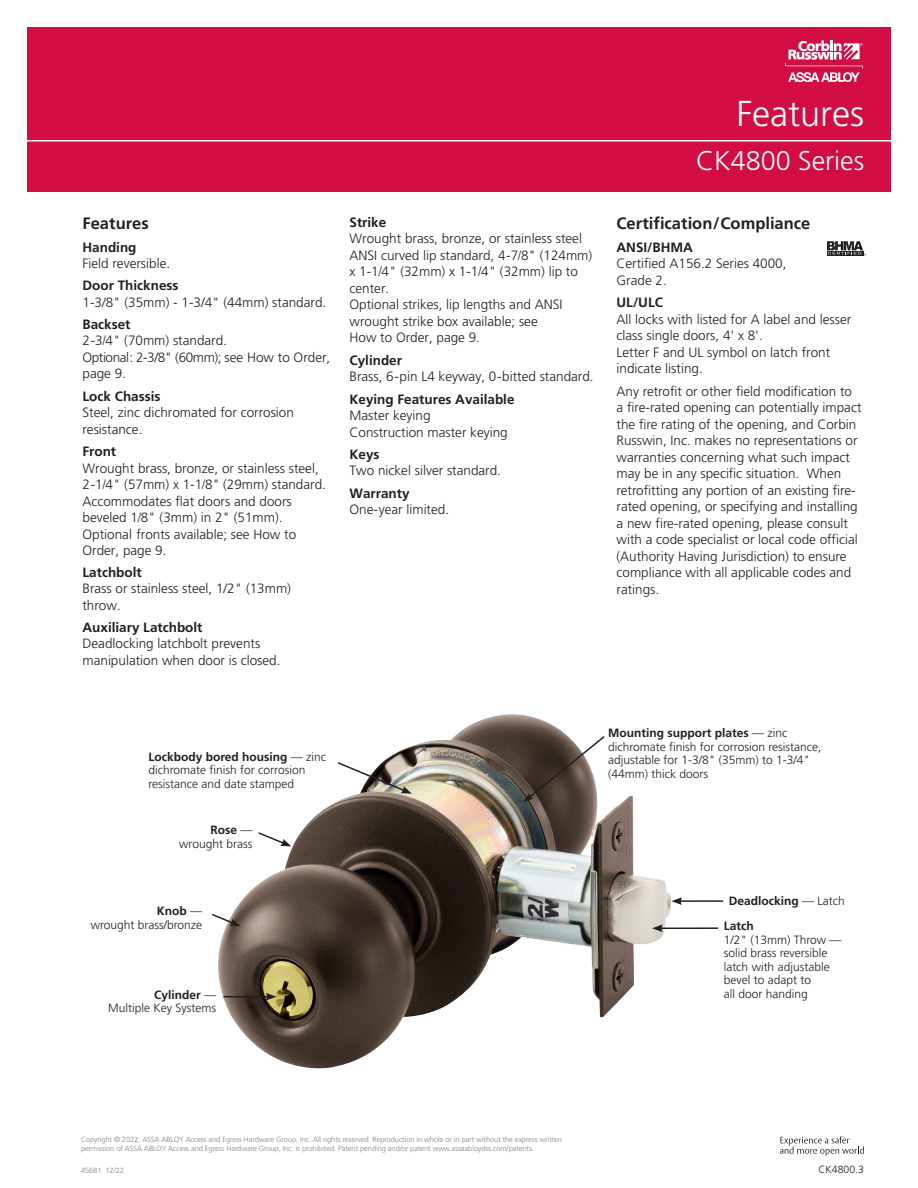
<style>
.page{position:relative;width:918px;height:1188px;background:#fff}
.page>*{position:absolute;margin:0;border:0;box-sizing:border-box;transform-origin:0 0}
.t1{font:300 36px "Frutiger LT Pro";color:#fff}
.t2{font:300 27px "Frutiger LT Pro";color:#fff}
.t3{font:700 16.5px "Frutiger LT Pro";color:#231f20}
.t4{font:300 13.5px/16.5px "Frutiger LT Pro";color:#231f20}
.Feature{font:700 13.5px "Frutiger LT Pro";color:#231f20}
.Bulleted_Text_8pt{font:300 12px/13.5px "Frutiger LT Pro";color:#231f20}
.Caption__Art{font:300 12px/13.5px "Frutiger LT Pro";color:#231f20}
.Bulleted_Text_8pt-2{font:700 12px "Frutiger LT Pro";color:#231f20}
.t5{font:300 10.5px "Frutiger LT Pro";color:#231f20}
.t6{font:300 7.5px/9px "Frutiger LT Pro";letter-spacing:-.01em;color:#808285}
.s1{font-weight:700}
.s2{font-weight:300}
</style>
<div class="page">
<div style="left:27px;top:27px;width:864px;height:165px;background:#d20d44"></div>
<hr style="left:16px;top:140px;width:890px;height:2px;background:#fff">
<svg style="left:785px;top:40px;width:78px;height:42px"></svg>
<svg style="left:780px;top:1136px;width:84px;height:20px"></svg>
<svg style="left:827px;top:241px;width:39px;height:15px"></svg>
<img style="left:218px;top:714px;width:453px;height:354px">
<hr style="left:660px;top:927px;width:58px;height:2px;background:#231f20">
<svg style="left:652px;top:924px;width:11px;height:8px"></svg>
<svg style="left:523px;top:735px;width:83px;height:67px"></svg>
<svg style="left:336px;top:761px;width:76px;height:33px"></svg>
<svg style="left:257px;top:831px;width:34px;height:15px"></svg>
<svg style="left:212px;top:912px;width:28px;height:14px"></svg>
<hr style="left:223px;top:996px;width:45px;height:1px;background:#231f20">
<svg style="left:266px;top:993px;width:10px;height:8px"></svg>
<hr style="left:680px;top:900px;width:43px;height:2px;background:#231f20">
<svg style="left:671px;top:897px;width:11px;height:8px"></svg>
<p class="t3" style="left:82px;top:214px;width:68px">Features</p>
<p class="Feature" style="left:82px;top:239px;width:55px">Handing</p>
<p class="t4" style="left:82px;top:255px;width:89px">Field reversible.</p>
<p class="Feature" style="left:82px;top:277px;width:97px">Door Thickness</p>
<p class="t4" style="left:82px;top:294px;width:245px">1-3/8" (35mm) - 1-3/4" (44mm) standard.</p>
<p class="Feature" style="left:82px;top:316px;width:50px">Backset</p>
<p class="t4" style="left:82px;top:332px;width:249px">2-3/4" (70mm) standard.<br>Optional: 2-3/8" (60mm); see How to Order, page 9.</p>
<p class="Feature" style="left:82px;top:388px;width:79px">Lock Chassis</p>
<p class="t4" style="left:82px;top:404px;width:213px">Steel, zinc dichromated for corrosion resistance.</p>
<p class="Feature" style="left:82px;top:443px;width:35px">Front</p>
<p class="t4" style="left:82px;top:460px;width:238px">Wrought brass, bronze, or stainless steel,</p>
<p class="t4" style="left:82px;top:476px;width:245px">2-1/4" (57mm) x 1-1/8" (29mm) standard.<br>Accommodates flat doors and doors beveled 1/8" (3mm) in 2" (51mm).<br>Optional fronts available; see How to<br>Order, page 9.</p>
<p class="Feature" style="left:82px;top:564px;width:61px">Latchbolt</p>
<p class="t4" style="left:82px;top:581px;width:210px">Brass or stainless steel, 1/2" (13mm) throw.</p>
<p class="Feature" style="left:82px;top:619px;width:122px">Auxiliary Latchbolt</p>
<p class="t4" style="left:82px;top:635px;width:200px">Deadlocking latchbolt prevents manipulation when door is closed.</p>
<p class="Feature" style="left:350px;top:214px;width:38px">Strike</p>
<p class="t4" style="left:350px;top:231px;width:244px">Wrought brass, bronze, or stainless steel ANSI curved lip standard, 4-7/8" (124mm) x 1-1/4" (32mm) x 1-1/4" (32mm) lip to center.<br>Optional strikes, lip lengths and ANSI wrought strike box available; see</p>
<p class="t4" style="left:350px;top:330px;width:132px">How to Order, page 9.</p>
<p class="Feature" style="left:350px;top:352px;width:54px">Cylinder</p>
<p class="t4" style="left:350px;top:369px;width:246px">Brass, 6-pin L4 keyway, 0-bitted standard.</p>
<p class="Feature" style="left:350px;top:391px;width:167px">Keying Features Available</p>
<p class="t4" style="left:350px;top:408px;width:160px">Master keying<br>Construction master keying</p>
<p class="Feature" style="left:350px;top:446px;width:32px">Keys</p>
<p class="t4" style="left:350px;top:463px;width:153px">Two nickel silver standard.</p>
<p class="t4" style="left:350px;top:485px;width:101px"><span class="s1">Warranty<br></span>One-year limited.</p>
<p class="t1" style="left:736px;top:93px;width:129px">Features</p>
<p class="t2" style="left:696px;top:144px;width:170px">CK4800 Series</p>
<p class="t3" style="left:617px;top:214px;width:195px">Certification/Compliance</p>
<p class="Feature" style="left:617px;top:239px;width:78px">ANSI/BHMA</p>
<p class="t4" style="left:617px;top:255px;width:172px">Certified A156.2 Series 4000,<br>Grade 2.</p>
<p class="Feature" style="left:617px;top:294px;width:48px">UL/ULC</p>
<p class="t4" style="left:617px;top:311px;width:236px">All locks with listed for A label and lesser class single doors, 4' x 8'.</p>
<p class="t4" style="left:617px;top:344px;width:215px">Letter F and UL symbol on latch front indicate listing.</p>
<p class="t4" style="left:617px;top:383px;width:247px">Any retrofit or other field modification to a fire-rated opening can potentially impact the fire rating of the opening, and Corbin Russwin, Inc. makes no representations or warranties concerning what such impact may be in any specific situation. When retrofitting any portion of an existing fire&shy;rated opening, or specifying and installing a new fire-rated opening, please consult with a code specialist or local code official (Authority Having Jurisdiction) to ensure compliance with all applicable codes and ratings.</p>
<p class="Bulleted_Text_8pt" style="left:148px;top:750px;width:179px"><span class="s1">Lockbody bored housing</span> — zinc dichromate finish for corrosion resistance and date stamped</p>
<p class="Bulleted_Text_8pt-2" style="left:210px;top:823px;width:43px">Rose <span class="s2">—</span></p>
<p class="Bulleted_Text_8pt" style="left:179px;top:837px;width:75px">wrought brass</p>
<p class="Bulleted_Text_8pt" style="left:91px;top:904px;width:113px;text-align:right"><span class="s1">Knob</span> —<br>wrought brass/bronze</p>
<p class="Bulleted_Text_8pt-2" style="left:154px;top:988px;width:64px">Cylinder <span class="s2">—</span></p>
<p class="Bulleted_Text_8pt" style="left:108px;top:1002px;width:109px">Multiple Key Systems</p>
<p class="Bulleted_Text_8pt" style="left:608px;top:726px;width:215px"><span class="s1">Mounting support plates</span> — zinc dichromate finish for corrosion resistance, adjustable for 1-3/8" (35mm) to 1-3/4" (44mm) thick doors</p>
<p class="Bulleted_Text_8pt-2" style="left:729px;top:893px;width:118px">Deadlocking <span class="s2">— Latch</span></p>
<p class="Caption__Art" style="left:724px;top:920px;width:119px"><span class="s1">Latch<br></span>1/2" (13mm) Throw — solid brass reversible latch with adjustable bevel to adapt to<br>all door handing</p>
<p class="t6" style="left:81px;top:1135px;width:483px">Copyright © 2022, ASSA ABLOY Access and Egress Hardware Group, Inc. All rights reserved. Reproduction in whole or in part without the express written permission of ASSA ABLOY Access and Egress Hardware Group, Inc. is prohibited. Patent pending and/or patent www.assaabloydss.com/patents.</p>
<p class="t6" style="left:81px;top:1166px;width:44px">45681 12/22</p>
<p class="t5" style="left:818px;top:1163px;width:47px">CK4800.3</p>
</div>
